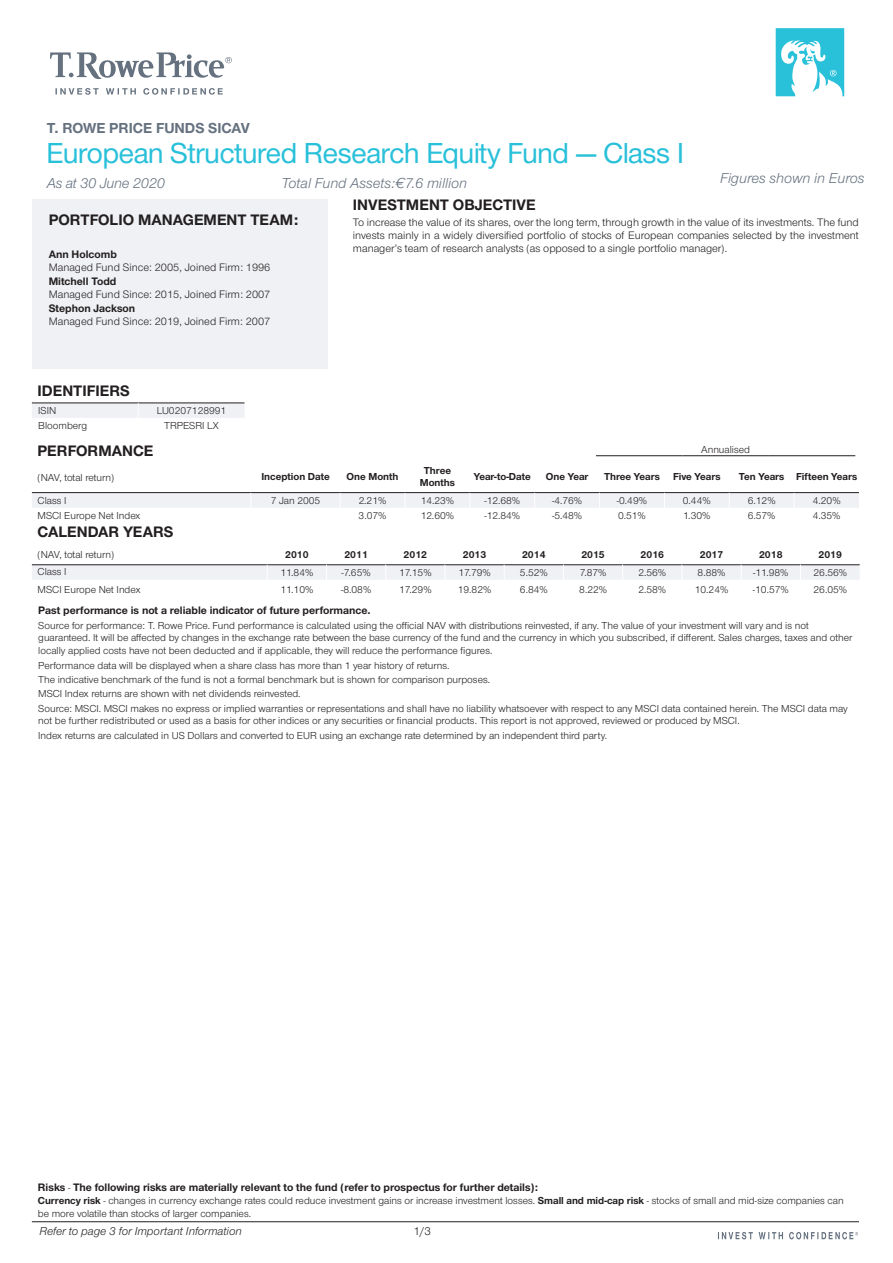
<style>
.page{position:relative;width:893px;height:1263px;background:#fff}
.page>*{position:absolute;margin:0;border:0;box-sizing:border-box;transform-origin:0 0}
.t1{font:500 30px "Nimbus San Nov D";letter-spacing:-.005em;color:#29c0da}
.t2{font:700 15.75px "Nimbus San Nov";color:#231f20}
.t3{font:italic 15px "Nimbus San Nov";color:#65717f}
.t4{font:700 15px "Nimbus San Nov";color:#65717f}
.t5{font:italic 12px "Nimbus San Nov";color:#231f20}
.t6{font:12px "Nimbus San Nov";color:#231f20}
.t7{font:11.25px/12.8px "Nimbus San Nov";color:#231f20;text-align:justify}
.t8{font:700 11.25px "Nimbus San Nov";color:#231f20}
.t9{font:10.5px/14.4px "Nimbus San Nov";color:#231f20}
.t10{font:700 10.5px/12.6px "Nimbus San Nov";color:#231f20;text-align:center}
.s1{font-weight:400;font-size:10.5px}
.s2{font-weight:700}
</style>
<div class="page">
<svg style="left:32px;top:403px;width:212px;height:15px"></svg>
<hr style="left:596px;top:455px;width:86px;height:1px;background:#231f20">
<hr style="left:682px;top:455px;width:87px;height:1px;background:#231f20">
<hr style="left:769px;top:455px;width:86px;height:1px;background:#231f20">
<svg style="left:32px;top:492px;width:827px;height:16px"></svg>
<svg style="left:32px;top:564px;width:828px;height:16px"></svg>
<div style="left:32px;top:200px;width:295px;height:169px;background:#eff1f4"></div>
<svg style="left:55px;top:88px;width:168px;height:7px"></svg>
<svg style="left:50px;top:52px;width:182px;height:27px"></svg>
<svg style="left:776px;top:28px;width:68px;height:68px"></svg>
<svg style="left:718px;top:1232px;width:140px;height:7px"></svg>
<hr style="left:32px;top:1221px;width:827px;height:1px;background:#231f20">
<h3 class="t4" style="left:47px;top:119px;width:205px">T. ROWE PRICE FUNDS SICAV</h3>
<h1 class="t1" style="left:47px;top:135px;width:638px">European Structured Research Equity Fund — Class I</h1>
<h2 class="t2" style="left:353px;top:196px;width:184px">INVESTMENT OBJECTIVE</h2>
<p class="t7" style="left:353px;top:216px;width:507px">To increase the value of its shares, over the long term, through growth in the value of its investments. The fund invests mainly in a widely diversified portfolio of stocks of European companies selected by the investment manager’s team of research analysts (as opposed to a single portfolio manager).</p>
<h3 class="t3" style="left:282px;top:174px;width:187px">Total Fund Assets:€7.6 million</h3>
<h3 class="t3" style="left:720px;top:170px;width:146px">Figures shown in Euros</h3>
<h3 class="t3" style="left:47px;top:174px;width:120px">As at 30 June 2020</h3>
<h2 class="t2" style="left:49px;top:211px;width:251px">PORTFOLIO MANAGEMENT TEAM:</h2>
<p class="t8" style="left:49px;top:247px;width:70px">Ann Holcomb</p>
<p class="t7" style="left:49px;top:261px;width:223px">Managed Fund Since: 2005, Joined Firm: 1996</p>
<p class="t8" style="left:49px;top:274px;width:69px">Mitchell Todd</p>
<p class="t7" style="left:49px;top:288px;width:223px">Managed Fund Since: 2015, Joined Firm: 2007</p>
<p class="t8" style="left:49px;top:301px;width:88px">Stephon Jackson</p>
<p class="t7" style="left:49px;top:315px;width:223px">Managed Fund Since: 2019, Joined Firm: 2007</p>
<h2 class="t2" style="left:38px;top:381px;width:94px">IDENTIFIERS</h2>
<p class="t9" style="left:38px;top:403px;width:20px">ISIN</p>
<p class="t9" style="left:157px;top:403px;width:71px">LU0207128991</p>
<p class="t9" style="left:38px;top:418px;width:50px">Bloomberg</p>
<p class="t9" style="left:164px;top:418px;width:56px">TRPESRI LX</p>
<h2 class="t2" style="left:38px;top:441px;width:117px">PERFORMANCE</h2>
<p class="t9" style="left:701px;top:442px;width:50px">Annualised</p>
<p class="t9" style="left:38px;top:470px;width:78px">(NAV, total return)</p>
<p class="t10" style="left:261px;top:470px;width:70px">Inception Date</p>
<p class="t10" style="left:347px;top:470px;width:53px">One Month</p>
<p class="t10" style="left:420px;top:464px;width:37px">Three<br>Months</p>
<p class="t10" style="left:474px;top:470px;width:58px">Year-to-Date</p>
<p class="t10" style="left:546px;top:470px;width:44px">One Year</p>
<p class="t10" style="left:604px;top:470px;width:57px">Three Years</p>
<p class="t10" style="left:673px;top:470px;width:49px">Five Years</p>
<p class="t10" style="left:739px;top:470px;width:120px">Ten Years Fifteen Years</p>
<p class="t9" style="left:38px;top:493px;width:31px">Class I</p>
<p class="t9" style="left:271px;top:493px;width:51px">7 Jan 2005</p>
<p class="t9" style="left:359px;top:493px;width:29px">2.21%</p>
<p class="t9" style="left:421px;top:493px;width:35px">14.23%</p>
<p class="t9" style="left:484px;top:493px;width:37px">-12.68%</p>
<p class="t9" style="left:552px;top:493px;width:32px">-4.76%</p>
<p class="t9" style="left:617px;top:493px;width:32px">-0.49%</p>
<p class="t9" style="left:683px;top:493px;width:29px">0.44%</p>
<p class="t9" style="left:748px;top:493px;width:29px">6.12%</p>
<p class="t9" style="left:813px;top:493px;width:29px">4.20%</p>
<p class="t9" style="left:38px;top:508px;width:104px">MSCI Europe Net Index</p>
<p class="t9" style="left:359px;top:508px;width:29px">3.07%</p>
<p class="t9" style="left:421px;top:508px;width:35px">12.60%</p>
<p class="t9" style="left:484px;top:508px;width:37px">-12.84%</p>
<p class="t9" style="left:552px;top:508px;width:32px">-5.48%</p>
<p class="t9" style="left:618px;top:508px;width:29px">0.51%</p>
<p class="t9" style="left:683px;top:508px;width:29px">1.30%</p>
<p class="t9" style="left:748px;top:508px;width:29px">6.57%</p>
<p class="t9" style="left:813px;top:508px;width:29px">4.35%</p>
<h2 class="t2" style="left:38px;top:522px;width:137px">CALENDAR YEARS</h2>
<p class="t9" style="left:38px;top:548px;width:78px">(NAV, total return)</p>
<p class="t10" style="left:285px;top:548px;width:25px">2010</p>
<p class="t10" style="left:344px;top:548px;width:25px">2011</p>
<p class="t10" style="left:404px;top:548px;width:25px">2012</p>
<p class="t10" style="left:463px;top:548px;width:25px">2013</p>
<p class="t10" style="left:522px;top:548px;width:25px">2014</p>
<p class="t10" style="left:581px;top:548px;width:25px">2015</p>
<p class="t10" style="left:641px;top:548px;width:25px">2016</p>
<p class="t10" style="left:700px;top:548px;width:25px">2017</p>
<p class="t10" style="left:759px;top:548px;width:25px">2018</p>
<p class="t10" style="left:818px;top:548px;width:25px">2019</p>
<p class="t9" style="left:38px;top:565px;width:31px">Class I</p>
<p class="t9" style="left:280px;top:565px;width:35px">11.84%</p>
<p class="t9" style="left:342px;top:565px;width:31px">-7.65%</p>
<p class="t9" style="left:399px;top:565px;width:34px">17.15%</p>
<p class="t9" style="left:458px;top:565px;width:34px">17.79%</p>
<p class="t9" style="left:520px;top:565px;width:29px">5.52%</p>
<p class="t9" style="left:580px;top:565px;width:28px">7.87%</p>
<p class="t9" style="left:639px;top:565px;width:29px">2.56%</p>
<p class="t9" style="left:698px;top:565px;width:29px">8.88%</p>
<p class="t9" style="left:753px;top:565px;width:37px">-11.98%</p>
<p class="t9" style="left:813px;top:565px;width:35px">26.56%</p>
<p class="t9" style="left:38px;top:582px;width:104px">MSCI Europe Net Index</p>
<p class="t9" style="left:280px;top:582px;width:35px">11.10%</p>
<p class="t9" style="left:341px;top:582px;width:32px">-8.08%</p>
<p class="t9" style="left:399px;top:582px;width:34px">17.29%</p>
<p class="t9" style="left:458px;top:582px;width:35px">19.82%</p>
<p class="t9" style="left:520px;top:582px;width:29px">6.84%</p>
<p class="t9" style="left:579px;top:582px;width:29px">8.22%</p>
<p class="t9" style="left:639px;top:582px;width:29px">2.58%</p>
<p class="t9" style="left:695px;top:582px;width:35px">10.24%</p>
<p class="t9" style="left:753px;top:582px;width:37px">-10.57%</p>
<p class="t9" style="left:813px;top:582px;width:35px">26.05%</p>
<p class="t8" style="left:38px;top:604px;width:334px">Past performance is not a reliable indicator of future performance.</p>
<p class="t9" style="left:38px;top:619px;width:816px;line-height:12.6px">Source for performance: T. Rowe Price. Fund performance is calculated using the official NAV with distributions reinvested, if any. The value of your investment will vary and is not guaranteed. It will be affected by changes in the exchange rate between the base currency of the fund and the currency in which you subscribed, if different. Sales charges, taxes and other locally applied costs have not been deducted and if applicable, they will reduce the performance figures.</p>
<p class="t9" style="left:38px;top:658px;width:811px">Performance data will be displayed when a share class has more than 1 year history of returns.<br>The indicative benchmark of the fund is not a formal benchmark but is shown for comparison purposes.<br>MSCI Index returns are shown with net dividends reinvested.<br>Source: MSCI. MSCI makes no express or implied warranties or representations and shall have no liability whatsoever with respect to any MSCI data contained herein. The MSCI data may</p>
<p class="t9" style="left:38px;top:714px;width:703px">not be further redistributed or used as a basis for other indices or any securities or financial products. This report is not approved, reviewed or produced by MSCI.<br>Index returns are calculated in US Dollars and converted to EUR using an exchange rate determined by an independent third party.</p>
<p class="t8" style="left:38px;top:1181px;width:502px">Risks <span class="s1">-</span> The following risks are materially relevant to the fund (refer to prospectus for further details):</p>
<p class="t9" style="left:38px;top:1194px;width:807px;line-height:12.6px"><span class="s2">Currency risk</span> - changes in currency exchange rates could reduce investment gains or increase investment losses. <span class="s2">Small and mid-cap risk</span> - stocks of small and mid-size companies can be more volatile than stocks of larger companies.</p>
<p class="t5" style="left:39px;top:1224px;width:204px">Refer to page 3 for Important Information</p>
<p class="t6" style="left:414px;top:1224px;width:19px">1/3</p>
</div>
